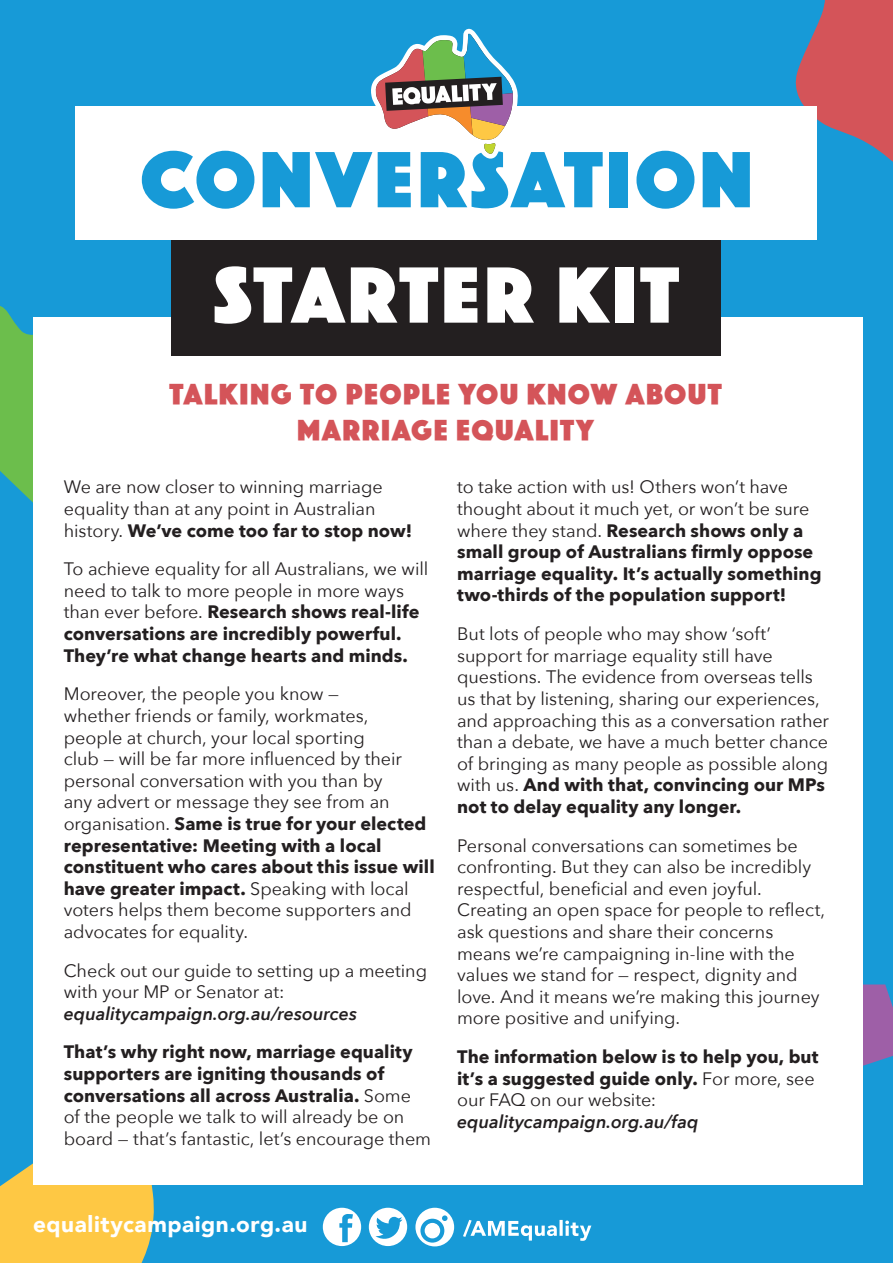
<style>
.page{position:relative;width:893px;height:1263px;background:#179ad7}
.page>*{position:absolute;margin:0;border:0;box-sizing:border-box;transform-origin:0 0}
.t1{font:82.8px "Phosphate RR Solid";letter-spacing:.04em;color:#179ad7}
.t2{font:82.8px "Phosphate RR Solid";letter-spacing:.04em;color:#fff}
.t3{font:30px/36px "Phosphate RR Solid";letter-spacing:.045em;color:#d45459;text-align:center}
.t4{font:900 22.5px "Avenir";letter-spacing:.025em;color:#fff}
.t5{font:18px/21.6px "Avenir Next";letter-spacing:-.005em;color:#231f20}
.t6{font:700 18px/21.6px "Avenir Next";letter-spacing:.005em;color:#231f20}
.s1{font-weight:700}
.s2{font-weight:400}
.s3{font-weight:600;font-style:italic}
</style>
<div class="page">
<svg style="left:0;top:1163px;width:161px;height:100px"></svg>
<svg style="left:795px;top:0;width:98px;height:179px"></svg>
<svg style="left:862px;top:984px;width:31px;height:112px"></svg>
<svg style="left:0;top:306px;width:33px;height:197px"></svg>
<div style="left:33px;top:317px;width:829px;height:867px;background:#fff"></div>
<div style="left:172px;top:221px;width:549px;height:134px;background:#231f20"></div>
<div style="left:75px;top:106px;width:741px;height:133px;background:#fff"></div>
<svg style="left:371px;top:29px;width:147px;height:125px"></svg>
<svg style="left:323px;top:1208px;width:38px;height:38px"></svg>
<svg style="left:369px;top:1208px;width:38px;height:38px"></svg>
<svg style="left:463px;top:1220px;width:128px;height:21px"></svg>
<svg style="left:415px;top:1208px;width:39px;height:38px"></svg>
<p class="t1" style="left:140px;top:138px;width:614px">CONVERSATION</p>
<p class="t2" style="left:214px;top:254px;width:466px">STARTER KIT</p>
<p class="t3" style="left:170px;top:376px;width:554px">TALKING TO PEOPLE YOU KNOW ABOUT<br>MARRIAGE EQUALITY</p>
<p class="t5" style="left:64px;top:476px;width:350px">We are now closer to winning marriage equality than at any point in Australian history. <span class="s1">We’ve come too far to stop now!</span></p>
<p class="t6" style="left:64px;top:558px;width:366px"><span class="s2">To achieve equality for all Australians, we will need to talk to more people in more ways than ever before.</span> Research shows real-life conversations are incredibly powerful.<br>They’re what change hearts and minds.</p>
<p class="t5" style="left:64px;top:682px;width:372px">Moreover, the people you know —<br>whether friends or family, workmates,<br>people at church, your local sporting<br>club — will be far more influenced by their personal conversation with you than by<br>any advert or message they see from an organisation. <span class="s1">Same is true for your elected representative: Meeting with a local constituent who cares about this issue will have greater impact.</span> Speaking with local voters helps them become supporters and advocates for equality.</p>
<p class="t5" style="left:64px;top:959px;width:365px">Check out our guide to setting up a meeting with your MP or Senator at: <span class="s3">equalitycampaign.org.au/resources</span></p>
<p class="t6" style="left:64px;top:1041px;width:369px">That’s why right now, marriage equality supporters are igniting thousands of conversations all across Australia. <span class="s2">Some of the people we talk to will already be on board — that’s fantastic, let’s encourage them</span></p>
<p class="t6" style="left:457px;top:476px;width:366px"><span class="s2">to take action with us! Others won’t have thought about it much yet, or won’t be sure where they stand.</span> Research shows only a small group of Australians firmly oppose marriage equality. It’s actually something two-thirds of the population support!</p>
<p class="t5" style="left:457px;top:622px;width:373px">But lots of people who may show ‘soft’ support for marriage equality still have questions. The evidence from overseas tells us that by listening, sharing our experiences, and approaching this as a conversation rather than a debate, we have a much better chance of bringing as many people as possible along with us. <span class="s1">And with that, convincing our MPs not to delay equality any longer.</span></p>
<p class="t5" style="left:457px;top:834px;width:370px">Personal conversations can sometimes be confronting. But they can also be incredibly respectful, beneficial and even joyful.<br>Creating an open space for people to reflect, ask questions and share their concerns means we’re campaigning in-line with the values we stand for — respect, dignity and love. And it means we’re making this journey more positive and unifying.</p>
<p class="t6" style="left:457px;top:1045px;width:363px">The information below is to help you, but it’s a suggested guide only. <span class="s2">For more, see our FAQ on our website: </span><span class="s3">equalitycampaign.org.au/faq</span></p>
<p class="t4" style="left:33px;top:1205px;width:276px">equalitycampaign.org.au</p>
</div>
